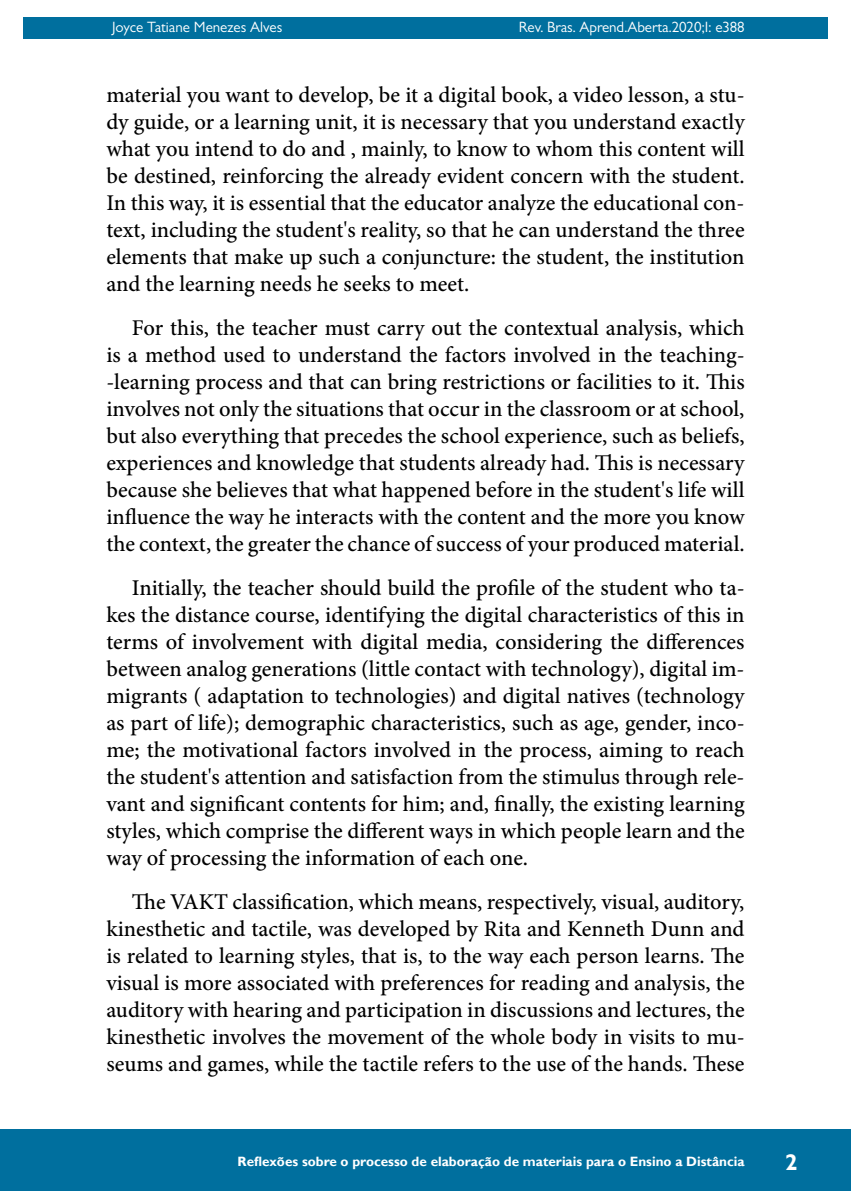
<style>
.page{position:relative;width:851px;height:1191px;background:#fff}
.page>*{position:absolute;margin:0;border:0;box-sizing:border-box;transform-origin:0 0}
.t1{font:500 22.5px/27px "Minion Pro";color:#000;text-align:justify}
.t2{font:700 22.5px "Gill Sans";color:#fff}
.t3{font:15px "Gill Sans";letter-spacing:-.01em;color:#fff}
.t4{font:700 13.5px "Gill Sans";color:#fff}
</style>
<div class="page">
<hr style="left:104px;top:0;width:1px;height:467px;background:#006f9e">
<div style="left:23px;top:17px;width:804px;height:21px;background:#006f9e"></div>
<div style="left:0;top:1129px;width:850px;height:62px;background:#006f9e"></div>
<p class="t3" style="left:112px;top:18px;width:172px">Joyce Tatiane Menezes Alves</p>
<p class="t3" style="left:518px;top:18px;width:227px">Rev. Bras. Aprend.Aberta.2020;I: e388</p>
<p class="t1" style="left:106px;top:81px;width:639px">material you want to develop, be it a digital book, a video lesson, a stu&shy;dy guide, or a learning unit, it is necessary that you understand exactly what you intend to do and , mainly, to know to whom this content will be destined, reinforcing the already evident concern with the student.<br>In this way, it is essential that the educator analyze the educational con&shy;text, including the student's reality, so that he can understand the three elements that make up such a conjuncture: the student, the institution and the learning needs he seeks to meet.</p>
<p class="t1" style="left:106px;top:314px;width:639px;text-indent:26px">For this, the teacher must carry out the contextual analysis, which is a method used to understand the factors involved in the teaching--learning process and that can bring restrictions or facilities to it. This involves not only the situations that occur in the classroom or at school, but also everything that precedes the school experience, such as beliefs, experiences and knowledge that students already had. This is necessary because she believes that what happened before in the student's life will influence the way he interacts with the content and the more you know the context, the greater the chance of success of your produced material.</p>
<p class="t1" style="left:106px;top:574px;width:639px;text-indent:26px">Initially, the teacher should build the profile of the student who ta&shy;kes the distance course, identifying the digital characteristics of this in terms of involvement with digital media, considering the differences between analog generations (little contact with technology), digital im&shy;migrants ( adaptation to technologies) and digital natives (technology as part of life); demographic characteristics, such as age, gender, inco&shy;me; the motivational factors involved in the process, aiming to reach the student's attention and satisfaction from the stimulus through rele&shy;vant and significant contents for him; and, finally, the existing learning styles, which comprise the different ways in which people learn and the way of processing the information of each one.</p>
<p class="t1" style="left:106px;top:888px;width:639px;text-indent:26px">The VAKT classification, which means, respectively, visual, auditory, kinesthetic and tactile, was developed by Rita and Kenneth Dunn and is related to learning styles, that is, to the way each person learns. The visual is more associated with preferences for reading and analysis, the auditory with hearing and participation in discussions and lectures, the kinesthetic involves the movement of the whole body in visits to mu&shy;seums and games, while the tactile refers to the use of the hands. These</p>
<p class="t4" style="left:237px;top:1153px;width:508px">Reflexões sobre o processo de elaboração de materiais para o Ensino a Distância</p>
<p class="t2" style="left:785px;top:1148px;width:14px">2</p>
</div>
